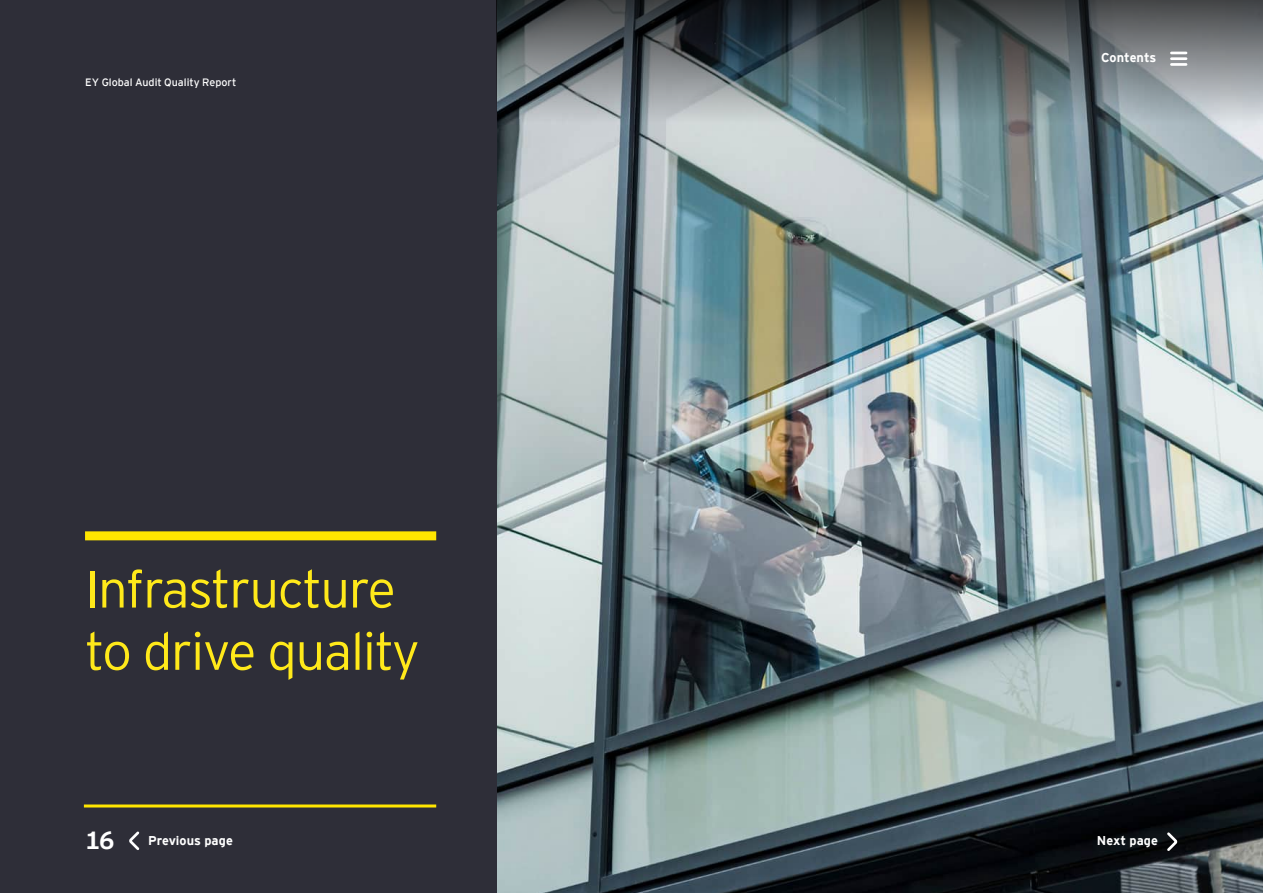
<style>
.page{position:relative;width:1263px;height:893px;background:#fff}
.page>*{position:absolute;margin:0;border:0;box-sizing:border-box;transform-origin:0 0}
.Chapter_Page_-_Title_-_EY_Yellow{font:300 52.5px/62.2px "EY Interstate";letter-spacing:-.025em;color:#ffe91a}
.t1{font:700 24.75px "EY Interstate";color:#fff}
.Base_body_copy{font:700 12.75px "EY Interstate";color:#fff}
.t2{font:300 10.65px "EY Interstate";color:#fff}
</style>
<div class="page">
<img style="left:496px;top:128px;width:767px;height:765px">
<div style="left:0;top:0;width:496px;height:893px;background:#2e2e38"></div>
<svg style="left:496px;top:0;width:767px;height:128px;background:#626b6e"></svg>
<div style="left:85px;top:531px;width:351px;height:9px;background:#ffe600"></div>
<hr style="left:84px;top:804px;width:352px;height:3px;background:#ffe600">
<svg style="left:1171px;top:52px;width:15px;height:2px"></svg>
<hr style="left:1171px;top:57px;width:15px;height:3px;background:#fff">
<hr style="left:1171px;top:63px;width:15px;height:3px;background:#fff">
<svg style="left:129px;top:831px;width:11px;height:19px"></svg>
<svg style="left:1165px;top:830px;width:15px;height:23px"></svg>
<p class="t2" style="left:85px;top:75px;width:153px">EY Global Audit Quality Report</p>
<p class="Chapter_Page_-_Title_-_EY_Yellow" style="left:85px;top:555px;width:336px">Infrastructure to drive quality</p>
<p class="Base_body_copy" style="left:1101px;top:49px;width:57px">Contents</p>
<p class="t1" style="left:85px;top:822px;width:31px">16</p>
<p class="Base_body_copy" style="left:148px;top:832px;width:86px">Previous page</p>
<p class="Base_body_copy" style="left:1097px;top:832px;width:63px">Next page</p>
</div>
